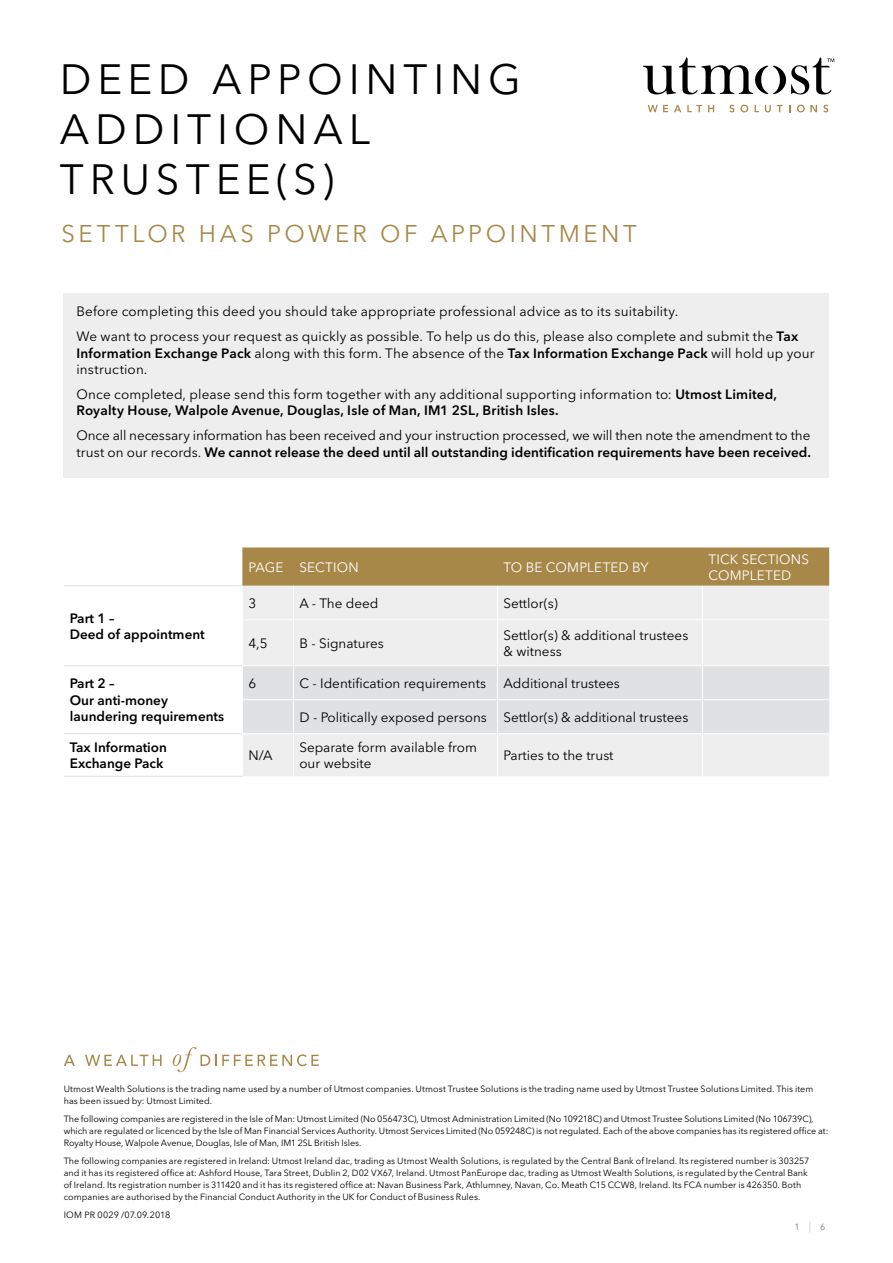
<style>
.page{position:relative;width:893px;height:1263px;background:#fff}
.page>*{position:absolute;margin:0;border:0;box-sizing:border-box;transform-origin:0 0}
.t1{font:42px/50.4px "Avenir Next LT Pro";letter-spacing:.14em;color:#000}
.t2{font:24px "Avenir Next LT Pro";letter-spacing:.15em;color:#a88848}
.t3{font:13.5px/16.5px "Avenir Next LT Pro";color:#000}
.t4{font:600 13.5px/16.5px "Avenir Next LT Pro";color:#000}
.t5{font:13.5px/16.5px "Avenir Next LT Pro";letter-spacing:.015em;color:#fff}
.t6{font:200 11.25px "Avenir Next LT Pro";color:#77787b}
.t7{font:9px/12px "Avenir Next LT Pro";color:#000}
.t8{font:9px "Avenir Next LT Pro";color:#77787b}
.s1{font-weight:600}
.s2{font-weight:400;font-size:9px}
</style>
<div class="page">
<div style="left:64px;top:293px;width:765px;height:185px;background:#eeeeef"></div>
<div style="left:242px;top:547px;width:587px;height:39px;background:#a88848"></div>
<div style="left:243px;top:586px;width:586px;height:190px;background:#eeeeef"></div>
<div style="left:243px;top:666px;width:586px;height:67px;background:#e0e1e2"></div>
<hr style="left:293px;top:586px;width:1px;height:33px;background:#fff">
<hr style="left:497px;top:586px;width:1px;height:33px;background:#fff">
<hr style="left:702px;top:586px;width:1px;height:33px;background:#fff">
<hr style="left:242px;top:619px;width:51px;height:1px;background:#fff">
<hr style="left:293px;top:619px;width:204px;height:1px;background:#fff">
<hr style="left:293px;top:620px;width:1px;height:45px;background:#fff">
<hr style="left:497px;top:619px;width:205px;height:1px;background:#fff">
<hr style="left:497px;top:620px;width:1px;height:45px;background:#fff">
<hr style="left:702px;top:619px;width:127px;height:1px;background:#fff">
<hr style="left:702px;top:620px;width:1px;height:45px;background:#fff">
<hr style="left:242px;top:665px;width:51px;height:1px;background:#fff">
<hr style="left:293px;top:665px;width:204px;height:1px;background:#fff">
<hr style="left:293px;top:666px;width:1px;height:33px;background:#fff">
<hr style="left:497px;top:665px;width:205px;height:1px;background:#fff">
<hr style="left:497px;top:666px;width:1px;height:33px;background:#fff">
<hr style="left:702px;top:665px;width:127px;height:1px;background:#fff">
<hr style="left:702px;top:666px;width:1px;height:33px;background:#fff">
<hr style="left:293px;top:700px;width:1px;height:33px;background:#fff">
<hr style="left:497px;top:700px;width:1px;height:33px;background:#fff">
<hr style="left:702px;top:700px;width:1px;height:33px;background:#fff">
<hr style="left:293px;top:734px;width:1px;height:42px;background:#fff">
<hr style="left:497px;top:734px;width:1px;height:42px;background:#fff">
<hr style="left:702px;top:734px;width:1px;height:42px;background:#fff">
<hr style="left:64px;top:665px;width:178px;height:1px;background:#e0e1e2">
<hr style="left:64px;top:585px;width:179px;height:1px;background:#e0e1e2">
<hr style="left:64px;top:733px;width:178px;height:1px;background:#e0e1e2">
<hr style="left:64px;top:776px;width:179px;height:1px;background:#e0e1e2">
<hr style="left:242px;top:699px;width:51px;height:1px;background:#fff">
<hr style="left:242px;top:733px;width:51px;height:1px;background:#fff">
<hr style="left:293px;top:699px;width:204px;height:1px;background:#fff">
<hr style="left:293px;top:733px;width:204px;height:1px;background:#fff">
<hr style="left:497px;top:699px;width:205px;height:1px;background:#fff">
<hr style="left:497px;top:733px;width:205px;height:1px;background:#fff">
<hr style="left:702px;top:699px;width:127px;height:1px;background:#fff">
<hr style="left:702px;top:733px;width:127px;height:1px;background:#fff">
<svg style="left:643px;top:57px;width:191px;height:37px"></svg>
<svg style="left:648px;top:105px;width:20px;height:7px"></svg>
<svg style="left:674px;top:105px;width:7px;height:7px"></svg>
<svg style="left:687px;top:105px;width:15px;height:7px"></svg>
<svg style="left:708px;top:105px;width:6px;height:7px"></svg>
<svg style="left:729px;top:105px;width:5px;height:7px"></svg>
<svg style="left:740px;top:105px;width:8px;height:7px"></svg>
<svg style="left:765px;top:105px;width:6px;height:7px"></svg>
<svg style="left:777px;top:105px;width:6px;height:7px"></svg>
<svg style="left:789px;top:105px;width:2px;height:7px"></svg>
<svg style="left:797px;top:105px;width:20px;height:7px"></svg>
<svg style="left:823px;top:105px;width:5px;height:7px"></svg>
<svg style="left:64px;top:1055px;width:11px;height:11px"></svg>
<svg style="left:85px;top:1055px;width:77px;height:11px"></svg>
<svg style="left:173px;top:1047px;width:146px;height:25px"></svg>
<h1 class="t1" style="left:60px;top:54px;width:462px">Deed appointing add</h1>
<h1 class="t1" style="left:60px;top:104px;width:312px;text-indent:111px">itional trustee(s)</h1>
<h2 class="t2" style="left:62px;top:220px;width:577px">Settlor has power of appointment</h2>
<h3 class="t3" style="left:77px;top:299px;width:723px;line-height:24.8px">Before completing this deed you should take appropriate professional advice as to its suitability.<br>We want to process your request as quickly as possible. To help us do this, please also complete and submit the <span class="s1">Tax</span></h3>
<h3 class="t3" style="left:77px;top:345px;width:740px"><span class="s1">Information Exchange Pack</span> along with this form. The absence of the <span class="s1">Tax Information Exchange Pack</span> will hold up your instruction.</h3>
<h3 class="t3" style="left:77px;top:386px;width:702px">Once completed, please send this form together with any additional supporting information to: <span class="s1">Utmost Limited,<br>Royalty House, Walpole Avenue, Douglas, Isle of Man, IM1 2SL, British Isles.</span></h3>
<p class="t3" style="left:77px;top:427px;width:736px">Once all necessary information has been received and your instruction processed, we will then note the amendment to the trust on our records. <span class="s1">We cannot release the deed until all outstanding identification requirements have been received.</span></p>
<h3 class="t4" style="left:70px;top:609px;width:137px">Part 1 –<br>Deed of appointment</h3>
<h3 class="t5" style="left:248px;top:559px;width:112px">Page section</h3>
<h3 class="t5" style="left:503px;top:559px;width:147px">to b e completed BY</h3>
<h3 class="t5" style="left:708px;top:550px;width:101px">tick sectionS completed</h3>
<h3 class="t3" style="left:248px;top:595px;width:9px">3</h3>
<h3 class="t3" style="left:299px;top:595px;width:81px">A - The deed</h3>
<h3 class="t3" style="left:503px;top:595px;width:56px">Settlor(s)</h3>
<h3 class="t3" style="left:248px;top:635px;width:21px">4,5</h3>
<h3 class="t3" style="left:299px;top:635px;width:86px">B - Signatures</h3>
<h3 class="t3" style="left:503px;top:627px;width:186px">Settlor(s) &amp; additional trustees &amp; witness</h3>
<h3 class="t4" style="left:70px;top:675px;width:156px">Part 2 –<br>Our anti-money laundering requirements</h3>
<h3 class="t3" style="left:248px;top:675px;width:9px">6</h3>
<h3 class="t3" style="left:299px;top:675px;width:188px">C - Identification requirements</h3>
<h3 class="t3" style="left:503px;top:675px;width:118px">Additional trustees</h3>
<h3 class="t3" style="left:299px;top:709px;width:390px">D - Politically exposed persons Settlor(s) &amp; additional trustees</h3>
<h3 class="t4" style="left:70px;top:739px;width:99px">Tax Information<br>Exchange Pack</h3>
<h3 class="t3" style="left:248px;top:747px;width:25px">N/A</h3>
<h3 class="t3" style="left:299px;top:739px;width:179px">Separate form available from our website</h3>
<h3 class="t3" style="left:503px;top:747px;width:112px">Parties to the trust</h3>
<p class="t7" style="left:64px;top:1082px;width:751px">Utmost Wealth Solutions is the trading name used by a number of Utmost companies. Utmost Trustee Solutions is the trading name used by Utmost Trustee Solutions Limited. This item has been issued by: Utmost Limited.</p>
<p class="t7" style="left:64px;top:1112px;width:766px">The following companies are registered in the Isle of M an: Utmost Limited (N o 056473C), Utmost Administration Limited (N o 109218C) and Utmost Trustee Solutions Limited (N o 106739C), which are regulated or licenced by the Isle of M an Financial Services Authority. Utmost Services Limited (N o 059248C) is not regulated. Each of the above companies has its registered office at:<br>Royalty House, Walpole Avenue, Douglas, Isle of Man, IM 1 2SL British Isles.</p>
<p class="t7" style="left:64px;top:1154px;width:747px">The following companies are registered in I reland: Utmost I reland dac, trading as Utmost Wealth Solutions, is regulated by the Central Bank of I reland. Its registered number is 303257 and it has its registered office at: Ashford H ouse, Tara Street, Dublin 2, D02 VX67, I reland. Utmost PanEurope dac, trading as Utmost Wealth Solutions, is regulated by the Central Bank of I reland. Its registration number is 311420 and it has its registered office at: N avan Business Park, Athlumney, N avan, Co. M eath C15 CC W8, I reland. Its FCA</p>
<p class="t7" style="left:704px;top:1178px;width:99px">number is 426350. Both</p>
<p class="t7" style="left:64px;top:1190px;width:283px">companies are authorised by the Financial Conduct Authority in the UK</p>
<p class="t7" style="left:356px;top:1190px;width:126px">for Conduct of Business Rules.</p>
<p class="t7" style="left:64px;top:1208px;width:2px">IOM</p>
<p class="t7" style="left:84px;top:1208px;width:87px">PR 0029 /07.09.2018</p>
<p class="t8" style="left:794px;top:1222px;width:7px">1</p>
<p class="t6" style="left:809px;top:1219px;width:18px">| <span class="s2">6</span></p>
</div>
